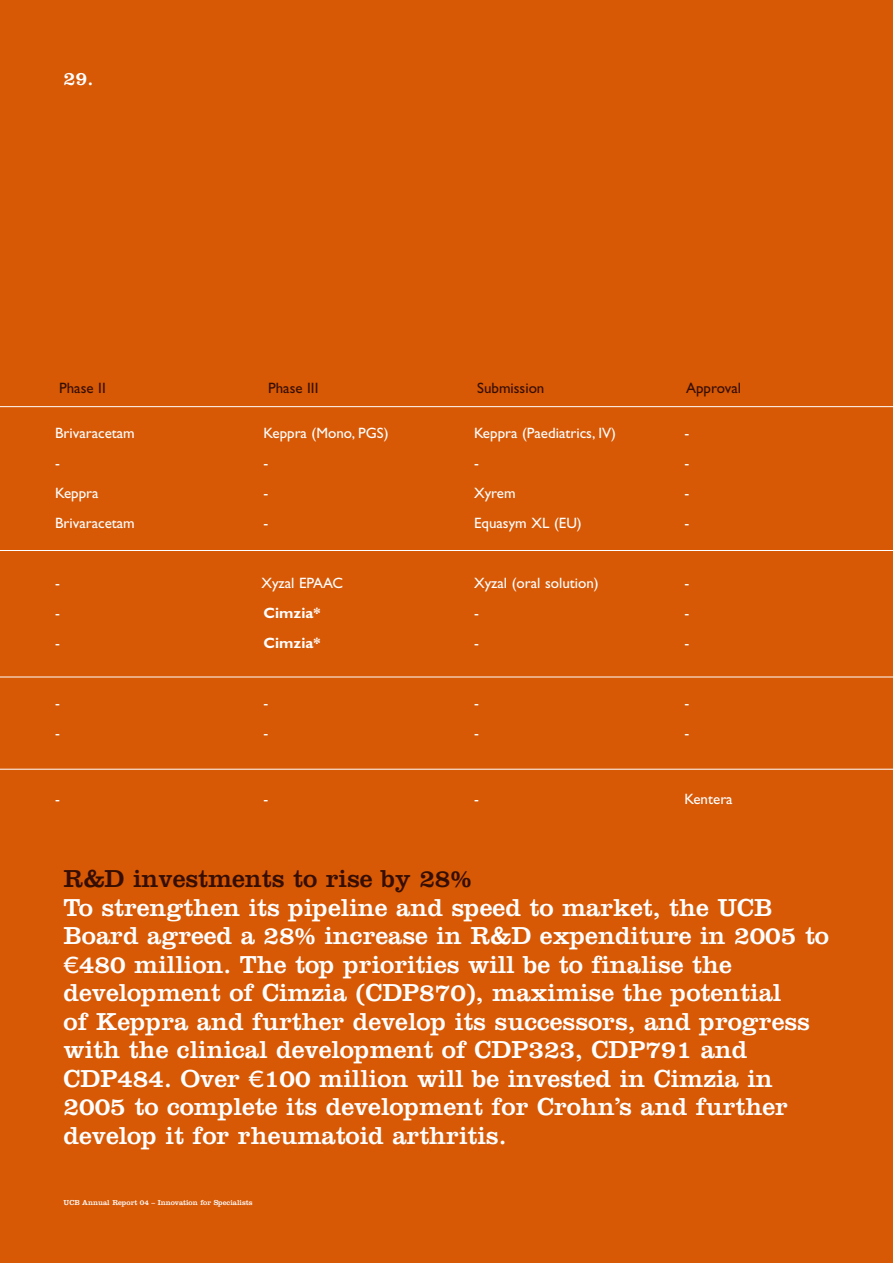
<style>
.page{position:relative;width:893px;height:1263px;background:#d75805}
.page>*{position:absolute;margin:0;border:0;box-sizing:border-box;transform-origin:0 0}
.t1{font:25.5px/28.5px "Clarendon";color:#fff}
.t2{font:19.5px "Clarendon";color:#fff}
.t3{font:15px "Gill Sans";color:#fff}
.t4{font:15px "Gill Sans";color:#350e00}
.t5{font:700 15px "Gill Sans";color:#fff}
.t6{font:7.5px "Clarendon";color:#fff}
.s1{color:#350e00}
.s2{font-family:"Linotype Euro Font Gto P";font-size:23.25px}
</style>
<div class="page">
<p class="t2" style="left:64px;top:71px;width:31px">29.</p>
<p class="t4" style="left:59px;top:382px;width:48px">Phase II</p>
<p class="t4" style="left:268px;top:382px;width:52px">Phase III</p>
<p class="t4" style="left:477px;top:382px;width:69px">Submission</p>
<p class="t4" style="left:686px;top:382px;width:56px">Approval</p>
<p class="t3" style="left:55px;top:428px;width:81px">Brivaracetam</p>
<p class="t3" style="left:264px;top:428px;width:127px">Keppra (Mono, PGS)</p>
<p class="t3" style="left:474px;top:428px;width:144px">Keppra (Paediatrics, IV)</p>
<p class="t3" style="left:684px;top:428px;width:6px">-</p>
<p class="t3" style="left:55px;top:458px;width:6px">-</p>
<p class="t3" style="left:264px;top:458px;width:6px">-</p>
<p class="t3" style="left:474px;top:458px;width:6px">-</p>
<p class="t3" style="left:684px;top:458px;width:6px">-</p>
<p class="t3" style="left:55px;top:488px;width:45px">Keppra</p>
<p class="t3" style="left:264px;top:488px;width:6px">-</p>
<p class="t3" style="left:474px;top:488px;width:43px">Xyrem</p>
<p class="t3" style="left:684px;top:488px;width:6px">-</p>
<p class="t3" style="left:55px;top:518px;width:81px">Brivaracetam</p>
<p class="t3" style="left:264px;top:518px;width:6px">-</p>
<p class="t3" style="left:474px;top:518px;width:109px">Equasym XL (EU)</p>
<p class="t3" style="left:684px;top:518px;width:6px">-</p>
<p class="t3" style="left:55px;top:578px;width:6px">-</p>
<p class="t3" style="left:261px;top:578px;width:83px">Xyzal EPAAC</p>
<p class="t3" style="left:474px;top:578px;width:126px">Xyzal (oral solution)</p>
<p class="t3" style="left:684px;top:578px;width:6px">-</p>
<p class="t3" style="left:55px;top:608px;width:6px">-</p>
<p class="t5" style="left:264px;top:607px;width:58px">Cimzia*</p>
<p class="t3" style="left:474px;top:608px;width:6px">-</p>
<p class="t3" style="left:684px;top:608px;width:6px">-</p>
<p class="t3" style="left:55px;top:638px;width:6px">-</p>
<p class="t5" style="left:264px;top:637px;width:58px">Cimzia*</p>
<p class="t3" style="left:474px;top:638px;width:6px">-</p>
<p class="t3" style="left:684px;top:638px;width:6px">-</p>
<p class="t3" style="left:55px;top:698px;width:6px">-</p>
<p class="t3" style="left:264px;top:698px;width:6px">-</p>
<p class="t3" style="left:474px;top:698px;width:6px">-</p>
<p class="t3" style="left:684px;top:698px;width:6px">-</p>
<p class="t3" style="left:55px;top:728px;width:6px">-</p>
<p class="t3" style="left:264px;top:728px;width:6px">-</p>
<p class="t3" style="left:474px;top:728px;width:6px">-</p>
<p class="t3" style="left:684px;top:728px;width:6px">-</p>
<p class="t3" style="left:55px;top:794px;width:6px">-</p>
<p class="t3" style="left:264px;top:794px;width:6px">-</p>
<p class="t3" style="left:474px;top:794px;width:6px">-</p>
<p class="t3" style="left:684px;top:794px;width:50px">Kentera</p>
<p class="t1" style="left:64px;top:866px;width:767px"><span class="s1">R&amp;D investments to rise by 28%<br></span>To strengthen its pipeline and speed to market, the UCB Board agreed a 28% increase in R&amp;D expenditure in 2005 to <span class="s2">U</span>480 million. The top priorities will be to finalise the development of Cimzia (CDP870), maximise the potential<br>of Keppra and further develop its successors, and progress with the clinical development of CDP323, CDP791 and CDP484. Over <span class="s2">U</span>100 million will be invested in Cimzia in 2005 to complete its development for Crohn’s and further develop it for rheumatoid arthritis.</p>
<p class="t6" style="left:64px;top:1199px;width:190px">UCB Annual Report 04 – Innovation for Specialists</p>
</div>
